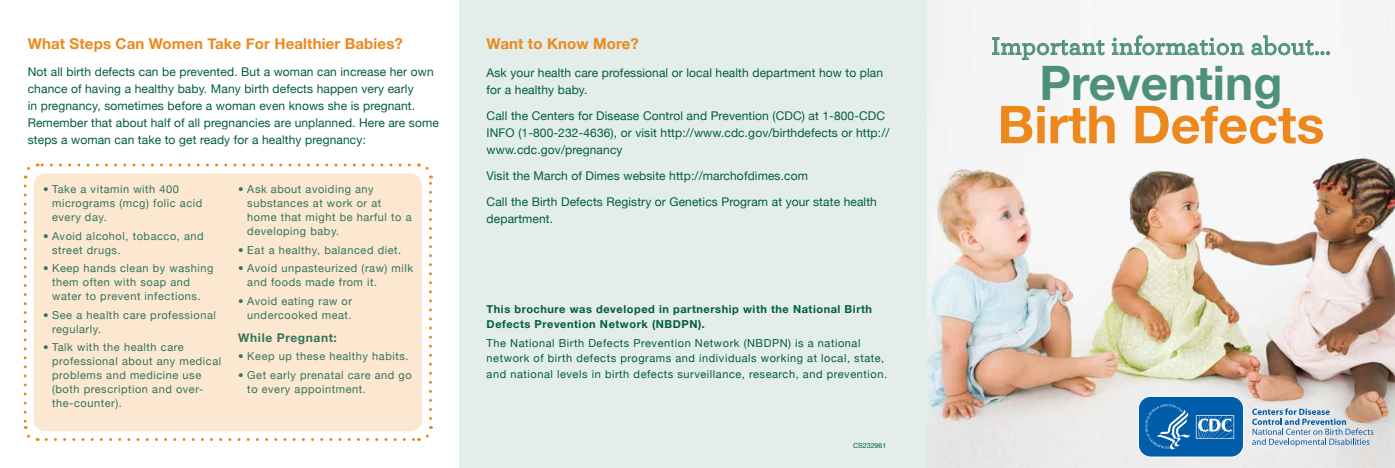
<style>
.page{position:relative;width:1395px;height:468px;background:#fff}
.page>*{position:absolute;margin:0;border:0;box-sizing:border-box;transform-origin:0 0}
.t1{font:700 52.2px "Helvetica Neue";color:#ec881d}
.t2{font:700 47.5px "Helvetica Neue";color:#4e917a}
.t3{font:25.6px "Archer";letter-spacing:.01em;color:#4e917a}
.t4{font:700 15px "Helvetica Neue";letter-spacing:.01em;color:#ec881d}
.t5{font:12px/17px "Helvetica Neue";letter-spacing:.01em;color:#005c42}
.t6{font:700 12px "Helvetica Neue";letter-spacing:.05em;color:#32745d}
.t7{font:11px/14px "Helvetica Neue";letter-spacing:.05em;color:#32745d}
.t8{font:11px/15px "Helvetica Neue";letter-spacing:.05em;color:#005c42}
.t9{font:700 11px/15px "Helvetica Neue";letter-spacing:.05em;color:#005c42}
.t10{font:7px "Helvetica Neue";letter-spacing:.01em;color:#005c42}
</style>
<div class="page">
<div style="left:459px;top:0;width:468px;height:468px;background:#e3ede9"></div>
<img style="left:927px;top:0;width:468px;height:468px">
<svg style="left:24px;top:186px;width:14px;height:255px"></svg>
<svg style="left:46px;top:426px;width:387px;height:15px"></svg>
<svg style="left:419px;top:163px;width:13px;height:256px"></svg>
<svg style="left:23px;top:164px;width:386px;height:15px"></svg>
<div style="left:34px;top:173px;width:388px;height:258px;background:#fce7d1;border-radius:12px"></div>
<svg style="left:992px;top:37px;width:113px;height:23px"></svg>
<svg style="left:1112px;top:35px;width:132px;height:20px"></svg>
<svg style="left:1251px;top:35px;width:79px;height:20px"></svg>
<svg style="left:1252px;top:408px;width:121px;height:39px;background:#bac7d2"></svg>
<svg style="left:1137px;top:395px;width:108px;height:63px;background:#317cb9"></svg>
<p class="t4" style="left:28px;top:30px;width:377px">What Steps Can Women Take For Healthier Babies?</p>
<p class="t4" style="left:487px;top:30px;width:154px">Want to Know More?</p>
<p class="t5" style="left:28px;top:62px;width:413px">Not all birth defects can be prevented. But a woman can increase her own chance of having a healthy baby. Many birth defects happen very early<br>in pregnancy, sometimes before a woman even knows she is pregnant.<br>Remember that about half of all pregnancies are unplanned. Here are some steps a woman can take to get ready for a healthy pregnancy:</p>
<p class="t5" style="left:487px;top:64px;width:398px">Ask your health care professional or local health department how to plan for a healthy baby.</p>
<p class="t5" style="left:487px;top:107px;width:404px">Call the Centers for Disease Control and Prevention (CDC) at 1-800-CDC<br>INFO (1-800-232-4636), or visit http://www.cdc.gov/birthdefects or http:// www.cdc.gov/pregnancy</p>
<p class="t5" style="left:487px;top:162px;width:392px;line-height:26px">Visit the March of Dimes website http://marchofdimes.com<br>Call the Birth Defects Registry or Genetics Program at your state health</p>
<p class="t5" style="left:487px;top:210px;width:68px">department.</p>
<p class="t7" style="left:52px;top:181px;width:152px;text-indent:-9px">• Take a vitamin with 400 micrograms (mcg) folic acid every day.</p>
<p class="t7" style="left:52px;top:228px;width:153px;text-indent:-9px">• Avoid alcohol, tobacco, and street drugs.</p>
<p class="t7" style="left:52px;top:260px;width:163px;text-indent:-9px">• Keep hands clean by washing them often with soap and water to prevent infections.</p>
<p class="t7" style="left:52px;top:307px;width:165px;text-indent:-9px">• See a health care professional regularly.</p>
<p class="t7" style="left:52px;top:339px;width:171px;text-indent:-9px">• Talk with the health care professional about any medical problems and medicine use (both prescription and over&shy;the-counter).</p>
<p class="t7" style="left:247px;top:181px;width:166px;text-indent:-9px">• Ask about avoiding any substances at work or at home that might be harful to a developing baby.</p>
<p class="t7" style="left:238px;top:242px;width:164px">• Eat a healthy, balanced diet.</p>
<p class="t7" style="left:247px;top:260px;width:167px;text-indent:-9px">• Avoid unpasteurized (raw) milk and foods made from it.</p>
<p class="t7" style="left:238px;top:293px;width:115px;text-align:right">• Avoid eating raw or undercooked meat.</p>
<p class="t6" style="left:238px;top:326px;width:100px">While Pregnant:</p>
<p class="t7" style="left:238px;top:348px;width:172px">• Keep up these healthy habits.</p>
<p class="t7" style="left:247px;top:367px;width:166px;text-indent:-9px">• Get early prenatal care and go to every appointment.</p>
<p class="t9" style="left:487px;top:301px;width:387px">This brochure was developed in partnership with the National Birth<br>Defects Prevention Network (NBDPN).</p>
<p class="t8" style="left:487px;top:335px;width:402px">The National Birth Defects Prevention Network (NBDPN) is a national network of birth defects programs and individuals working at local, state, and national levels in birth defects surveillance, research, and prevention.</p>
<p class="t10" style="left:853px;top:439px;width:35px">CS232961</p>
<h3 class="t3" style="left:991px;top:31px;width:341px">Important information about...</h3>
<h2 class="t2" style="left:1040px;top:40px;width:244px">Preventing</h2>
<h1 class="t1" style="left:997px;top:77px;width:329px">Birth Defects</h1>
</div>
